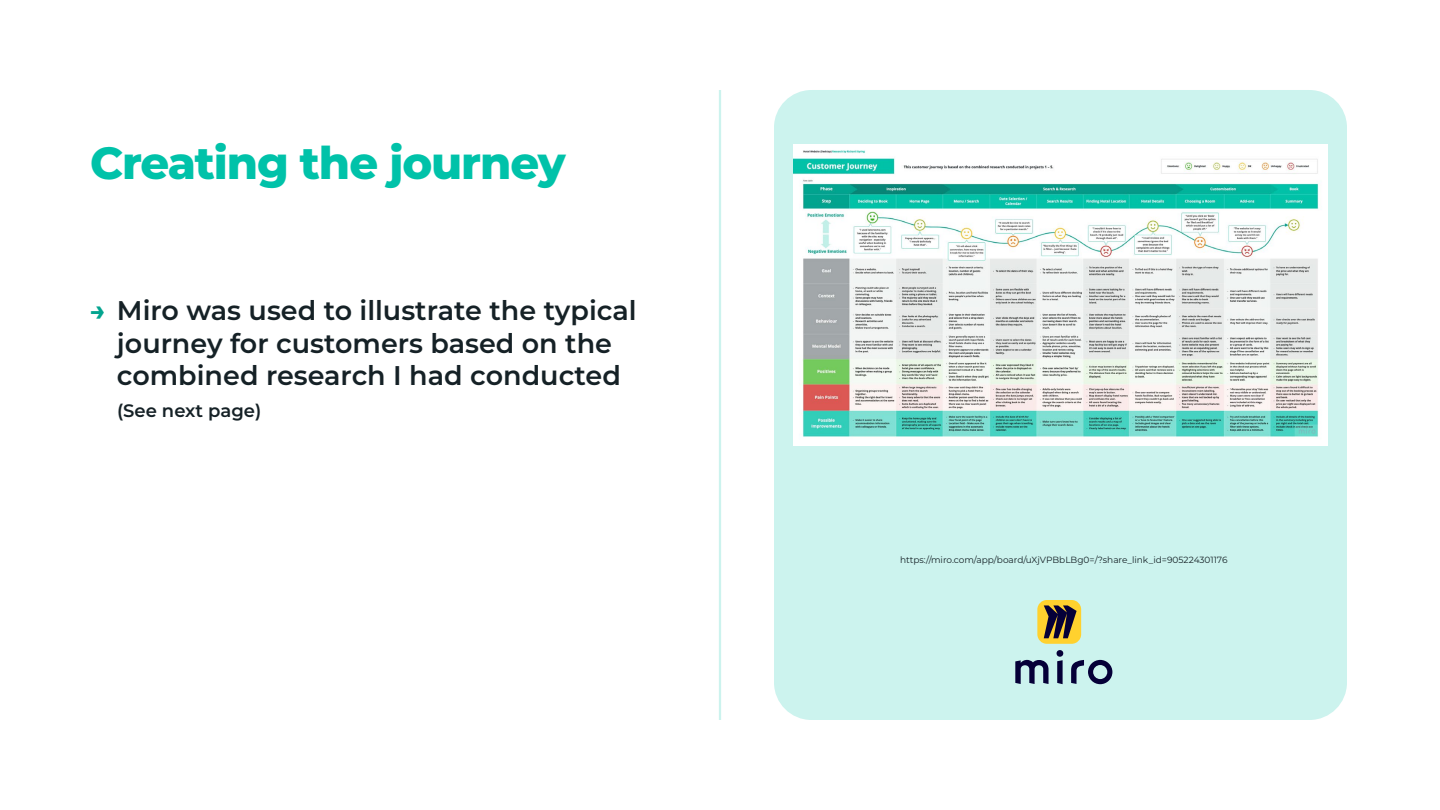
<style>
.page{position:relative;width:1440px;height:810px;background:#fff}
.page>*{position:absolute;margin:0;border:0;box-sizing:border-box;transform-origin:0 0}
.t1{font:800 45px "Montserrat";letter-spacing:-.025em;color:#00c2a9}
.t2{font:600 27px/32.4px "Montserrat";color:#152126;text-align:center}
.t3{font:600 18px "Montserrat";color:#152126}
.t4{font:9px "Montserrat";color:#152126}
.s1{font-weight:700;color:#03a48f}
</style>
<div class="page">
<div style="left:774px;top:90px;width:573px;height:630px;background:#ccf3ee;border-radius:38px"></div>
<svg style="left:1015px;top:660px;width:34px;height:24px"></svg>
<svg style="left:1071px;top:660px;width:41px;height:24px"></svg>
<svg style="left:1056px;top:650px;width:8px;height:34px"></svg>
<div style="left:1037px;top:600px;width:44px;height:44px;background:#ffd12e;border-radius:9px"></div>
<svg style="left:1044px;top:605px;width:33px;height:33px"></svg>
<hr style="left:719px;top:90px;width:2px;height:630px;background:#ccf3ee">
<img style="left:794px;top:145px;width:533px;height:300px">
<h1 class="t1" style="left:90px;top:130px;width:477px">Creating the journey</h1>
<p class="t2" style="left:90px;top:293px;width:548px"><span class="s1">→</span> Miro was used to illustrate the typical journey for customers based on the combined research I had conducted</p>
<p class="t3" style="left:117px;top:398px;width:146px">(See next page)</p>
<p class="t4" style="left:900px;top:554px;width:329px">https://miro.com/app/board/uXjVPBbLBg0=/?share_link_id=905224301176</p>
</div>
